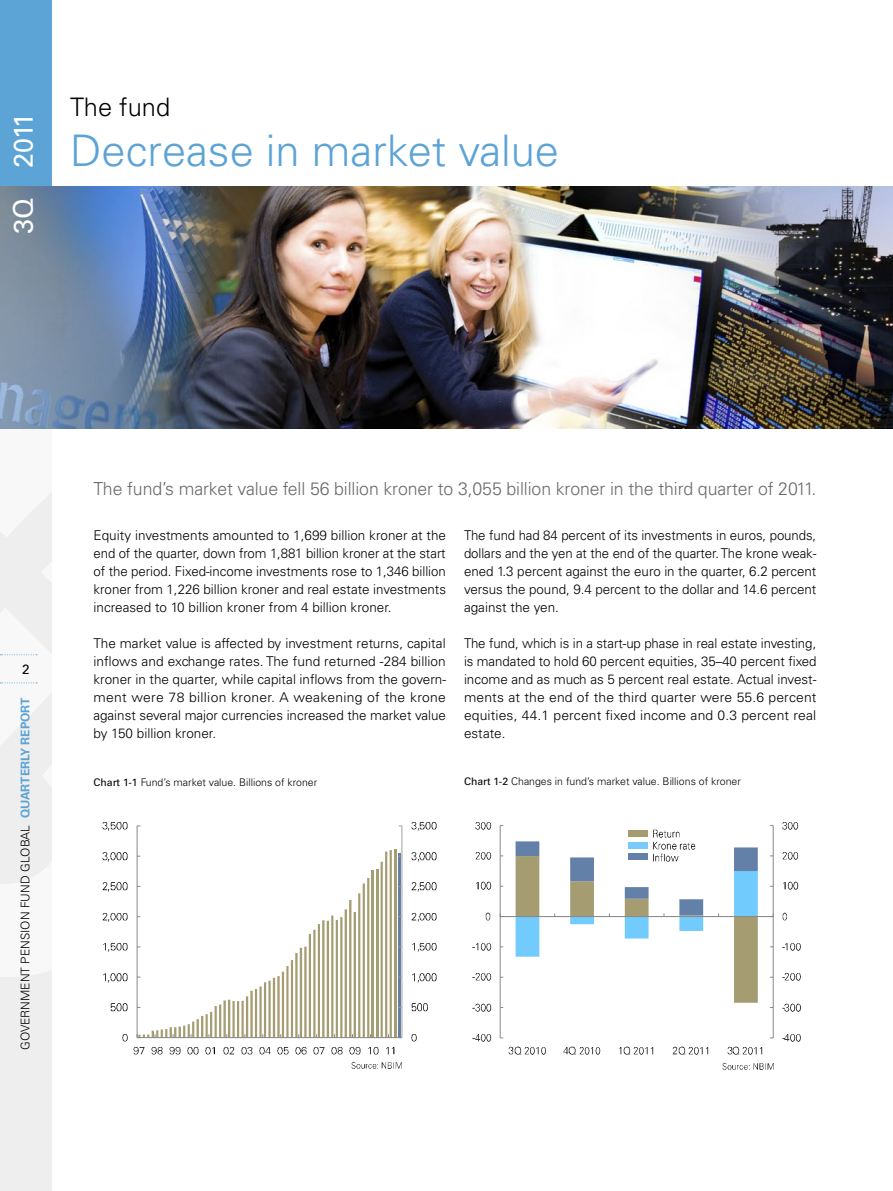
<style>
.page{position:relative;width:893px;height:1191px;background:#fff}
.page>*{position:absolute;margin:0;border:0;box-sizing:border-box;transform-origin:0 0}
.t1{font:300 43.5px "Univers";color:#5ca3d6}
.t2{font:27px "Univers";letter-spacing:-.03em;color:#fff}
.t3{font:300 25.5px "Univers";color:#000}
.t4{font:300 18px "Univers";letter-spacing:-.005em;color:#6a696b}
.t5{font:300 13.5px/18px "Univers";color:#000;text-align:justify}
.t6{font:13.5px "Univers";color:#000}
.t7{font:300 12px "Univers";color:#000}
.t8{font:300 10.5px "Univers";color:#000}
.s1{font-weight:700;color:#5ca3d6}
.s2{font-weight:400}
</style>
<div class="page">
<div style="left:0;top:0;width:51px;height:1191px;background:#eee"></div>
<div style="left:0;top:0;width:51px;height:186px;background:#5ca3d6"></div>
<img style="left:723px;top:1062px;width:51px;height:8px">
<hr style="left:773px;top:825px;width:1px;height:213px;background:#878786">
<hr style="left:500px;top:825px;width:1px;height:213px;background:#878786">
<hr style="left:500px;top:916px;width:273px;height:1px;background:#878786">
<svg style="left:516px;top:841px;width:242px;height:161px"></svg>
<img style="left:785px;top:1034px;width:16px;height:8px">
<img style="left:785px;top:1003px;width:16px;height:9px">
<img style="left:785px;top:973px;width:16px;height:8px">
<img style="left:785px;top:943px;width:16px;height:8px">
<svg style="left:782px;top:912px;width:5px;height:9px"></svg>
<img style="left:783px;top:881px;width:16px;height:9px">
<img style="left:782px;top:852px;width:17px;height:8px">
<img style="left:782px;top:822px;width:17px;height:8px">
<img style="left:475px;top:1034px;width:17px;height:8px">
<img style="left:475px;top:1003px;width:17px;height:9px">
<img style="left:475px;top:973px;width:17px;height:8px">
<img style="left:476px;top:943px;width:16px;height:8px">
<svg style="left:486px;top:910px;width:17px;height:12px"></svg>
<img style="left:476px;top:881px;width:16px;height:9px">
<img style="left:475px;top:852px;width:17px;height:8px">
<img style="left:475px;top:822px;width:17px;height:8px">
<svg style="left:509px;top:1046px;width:5px;height:9px"></svg>
<img style="left:514px;top:1046px;width:8px;height:9px">
<img style="left:524px;top:1047px;width:22px;height:8px">
<svg style="left:564px;top:1047px;width:5px;height:8px"></svg>
<img style="left:569px;top:1046px;width:7px;height:9px">
<img style="left:579px;top:1047px;width:22px;height:8px">
<svg style="left:619px;top:1047px;width:3px;height:8px"></svg>
<img style="left:623px;top:1046px;width:11px;height:9px">
<img style="left:634px;top:1047px;width:20px;height:8px">
<svg style="left:673px;top:1046px;width:5px;height:9px"></svg>
<img style="left:678px;top:1046px;width:8px;height:9px">
<img style="left:688px;top:1047px;width:21px;height:8px">
<svg style="left:727px;top:1046px;width:6px;height:9px"></svg>
<img style="left:733px;top:1046px;width:10px;height:9px">
<img style="left:743px;top:1047px;width:20px;height:8px">
<img style="left:653px;top:829px;width:27px;height:9px">
<div style="left:628px;top:830px;width:20px;height:7px;background:#a59c72"></div>
<img style="left:653px;top:841px;width:46px;height:10px">
<img style="left:653px;top:852px;width:29px;height:11px">
<div style="left:628px;top:842px;width:20px;height:6px;background:#79cbfd"></div>
<div style="left:628px;top:853px;width:20px;height:7px;background:#6380a9"></div>
<img style="left:351px;top:1061px;width:51px;height:8px">
<svg style="left:377px;top:1061px;width:6px;height:8px"></svg>
<hr style="left:372px;top:870px;width:2px;height:167px;background:#a59c72">
<hr style="left:376px;top:868px;width:2px;height:169px;background:#a59c72">
<hr style="left:398px;top:853px;width:3px;height:184px;background:#6380a9">
<hr style="left:390px;top:850px;width:2px;height:187px;background:#a59c72">
<hr style="left:385px;top:851px;width:2px;height:186px;background:#a59c72">
<hr style="left:381px;top:861px;width:2px;height:176px;background:#a59c72">
<hr style="left:367px;top:878px;width:2px;height:159px;background:#a59c72">
<hr style="left:363px;top:883px;width:2px;height:154px;background:#a59c72">
<hr style="left:358px;top:893px;width:2px;height:144px;background:#a59c72">
<hr style="left:354px;top:912px;width:2px;height:125px;background:#a59c72">
<hr style="left:349px;top:900px;width:2px;height:137px;background:#a59c72">
<hr style="left:345px;top:909px;width:2px;height:128px;background:#a59c72">
<hr style="left:340px;top:917px;width:2px;height:120px;background:#a59c72">
<hr style="left:336px;top:920px;width:2px;height:117px;background:#a59c72">
<hr style="left:331px;top:915px;width:2px;height:122px;background:#a59c72">
<hr style="left:327px;top:920px;width:2px;height:117px;background:#a59c72">
<hr style="left:322px;top:920px;width:3px;height:117px;background:#a59c72">
<hr style="left:318px;top:924px;width:2px;height:113px;background:#a59c72">
<hr style="left:313px;top:929px;width:2px;height:108px;background:#a59c72">
<hr style="left:309px;top:934px;width:2px;height:103px;background:#a59c72">
<hr style="left:304px;top:946px;width:3px;height:91px;background:#a59c72">
<hr style="left:300px;top:947px;width:2px;height:90px;background:#a59c72">
<hr style="left:295px;top:953px;width:3px;height:84px;background:#a59c72">
<hr style="left:291px;top:960px;width:2px;height:77px;background:#a59c72">
<hr style="left:286px;top:966px;width:3px;height:71px;background:#a59c72">
<hr style="left:282px;top:971px;width:2px;height:66px;background:#a59c72">
<hr style="left:277px;top:976px;width:3px;height:61px;background:#a59c72">
<hr style="left:273px;top:977px;width:2px;height:60px;background:#a59c72">
<hr style="left:268px;top:980px;width:3px;height:57px;background:#a59c72">
<hr style="left:264px;top:982px;width:2px;height:55px;background:#a59c72">
<hr style="left:259px;top:986px;width:3px;height:51px;background:#a59c72">
<hr style="left:255px;top:989px;width:2px;height:48px;background:#a59c72">
<hr style="left:250px;top:990px;width:3px;height:47px;background:#a59c72">
<hr style="left:246px;top:996px;width:2px;height:41px;background:#a59c72">
<hr style="left:241px;top:1000px;width:3px;height:37px;background:#a59c72">
<hr style="left:237px;top:1001px;width:2px;height:36px;background:#a59c72">
<hr style="left:232px;top:1001px;width:3px;height:36px;background:#a59c72">
<hr style="left:228px;top:999px;width:2px;height:38px;background:#a59c72">
<hr style="left:223px;top:1000px;width:3px;height:37px;background:#a59c72">
<hr style="left:219px;top:1004px;width:2px;height:33px;background:#a59c72">
<hr style="left:215px;top:1006px;width:2px;height:31px;background:#a59c72">
<hr style="left:210px;top:1011px;width:2px;height:26px;background:#a59c72">
<hr style="left:206px;top:1014px;width:2px;height:23px;background:#a59c72">
<hr style="left:201px;top:1016px;width:2px;height:21px;background:#a59c72">
<hr style="left:394px;top:849px;width:2px;height:188px;background:#a59c72">
<hr style="left:402px;top:826px;width:1px;height:211px;background:#a1a1a0">
<hr style="left:137px;top:826px;width:1px;height:211px;background:#878786">
<hr style="left:137px;top:1037px;width:265px;height:1px;background:#878786">
<svg style="left:411px;top:1034px;width:6px;height:8px"></svg>
<img style="left:411px;top:1003px;width:17px;height:9px">
<svg style="left:412px;top:973px;width:8px;height:10px"></svg>
<img style="left:420px;top:973px;width:17px;height:9px">
<svg style="left:412px;top:943px;width:8px;height:9px"></svg>
<img style="left:420px;top:943px;width:17px;height:8px">
<svg style="left:411px;top:913px;width:9px;height:9px"></svg>
<img style="left:420px;top:913px;width:17px;height:8px">
<svg style="left:411px;top:882px;width:9px;height:10px"></svg>
<img style="left:420px;top:882px;width:17px;height:9px">
<svg style="left:411px;top:852px;width:9px;height:10px"></svg>
<img style="left:420px;top:852px;width:17px;height:9px">
<svg style="left:411px;top:822px;width:9px;height:9px"></svg>
<img style="left:420px;top:822px;width:17px;height:8px">
<svg style="left:122px;top:1019px;width:77px;height:23px"></svg>
<img style="left:111px;top:1003px;width:17px;height:9px">
<svg style="left:103px;top:973px;width:8px;height:10px"></svg>
<img style="left:111px;top:973px;width:17px;height:9px">
<svg style="left:103px;top:943px;width:8px;height:9px"></svg>
<img style="left:111px;top:943px;width:17px;height:8px">
<svg style="left:102px;top:913px;width:9px;height:9px"></svg>
<img style="left:111px;top:913px;width:17px;height:8px">
<svg style="left:102px;top:882px;width:9px;height:10px"></svg>
<img style="left:111px;top:882px;width:17px;height:9px">
<svg style="left:102px;top:852px;width:9px;height:10px"></svg>
<img style="left:111px;top:852px;width:17px;height:9px">
<svg style="left:102px;top:822px;width:9px;height:9px"></svg>
<img style="left:111px;top:822px;width:17px;height:8px">
<img style="left:134px;top:1047px;width:47px;height:8px">
<img style="left:188px;top:1047px;width:11px;height:8px">
<img style="left:206px;top:1047px;width:9px;height:8px">
<img style="left:224px;top:1047px;width:171px;height:8px">
<img style="left:0;top:186px;width:893px;height:242px">
<h2 class="t2" style="left:7px;top:234px;width:122px;rotate:-90deg">3Q 2011</h2>
<h3 class="t3" style="left:70px;top:92px;width:102px">The fund</h3>
<h1 class="t1" style="left:70px;top:124px;width:490px">Decrease in market value</h1>
<p class="t6" style="left:22px;top:661px;width:9px">2</p>
<p class="t7" style="left:18px;top:1049px;width:353px;rotate:-90deg">government pension fund global <span class="s1">quarterly report</span></p>
<h3 class="t4" style="left:94px;top:478px;width:724px">The fund’s market value fell 56 billion kroner to 3,055 billion kroner in the third quarter of 2011.</h3>
<p class="t5" style="left:94px;top:526px;width:354px">Equity investments amounted to 1,699 billion kroner at the end of the quarter, down from 1,881 billion kroner at the start of the period. Fixed-income investments rose to 1,346 billion kroner from 1,226 billion kroner and real estate investments increased to 10 billion kroner from 4 billion kroner.</p>
<p class="t5" style="left:94px;top:634px;width:354px">The market value is affected by investment returns, capital inflows and exchange rates. The fund returned -284 billion kroner in the quarter, while capital inflows from the govern&shy;ment were 78 billion kroner. A weakening of the krone against several major currencies increased the market value by 150 billion kroner.</p>
<p class="t5" style="left:464px;top:526px;width:354px">The fund had 84 percent of its investments in euros, pounds, dollars and the yen at the end of the quarter. The krone weak&shy;ened 1.3 percent against the euro in the quarter, 6.2 percent versus the pound, 9.4 percent to the dollar and 14.6 percent against the yen.</p>
<p class="t5" style="left:464px;top:634px;width:354px">The fund, which is in a start-up phase in real estate investing, is mandated to hold 60 percent equities, 35–40 percent fixed income and as much as 5 percent real estate. Actual invest&shy;ments at the end of the third quarter were 55.6 percent equities, 44.1 percent fixed income and 0.3 percent real estate.</p>
<p class="t8" style="left:94px;top:775px;width:225px"><span class="s2">Chart 1-1</span> Fund’s market value. Billions of kroner</p>
<p class="t8" style="left:464px;top:774px;width:278px"><span class="s2">Chart 1-2</span> Changes in fund’s market value. Billions of kroner</p>
</div>
